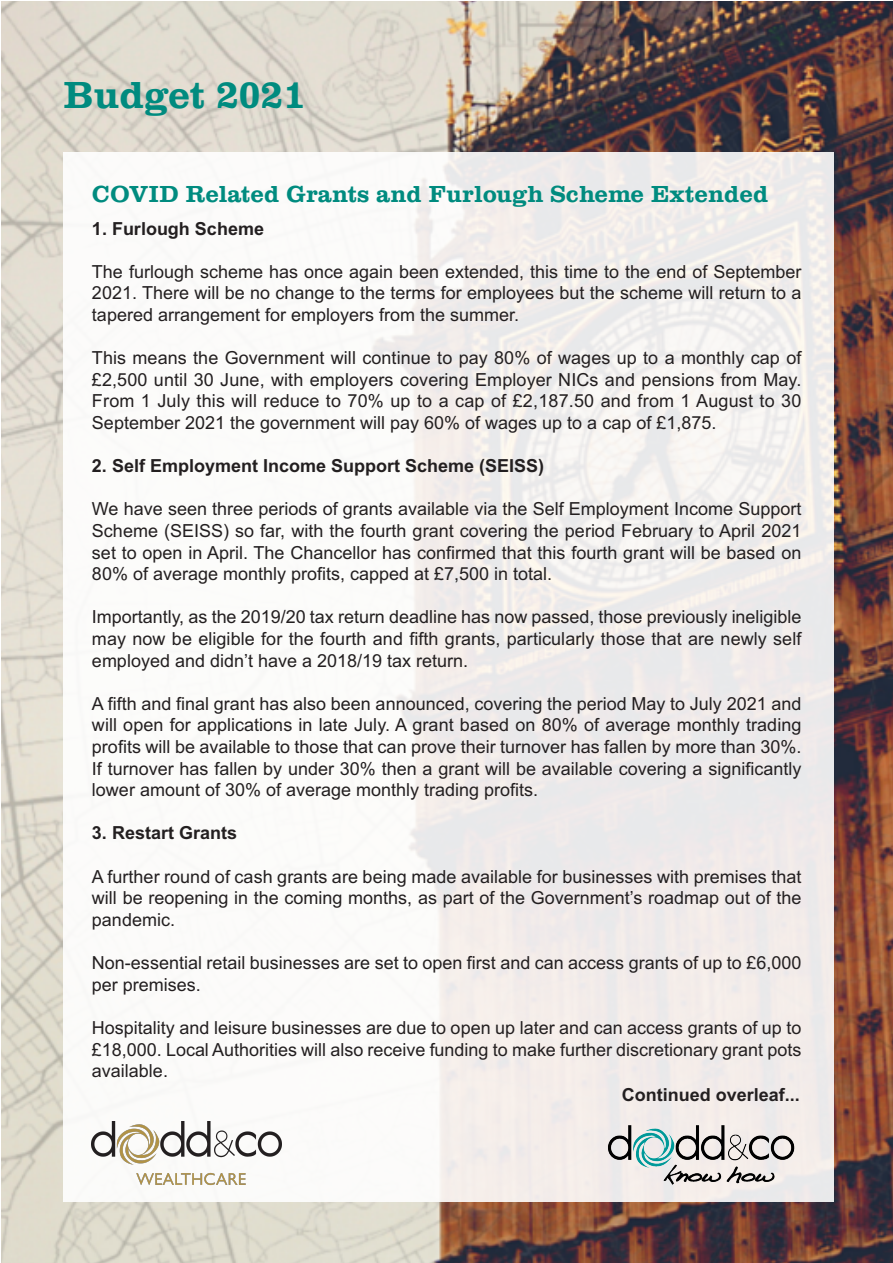
<style>
.page{position:relative;width:893px;height:1263px;background:#fff}
.page>*{position:absolute;margin:0;border:0;box-sizing:border-box;transform-origin:0 0}
.t1{font:39px "Clarendon";color:#008b7f}
.t2{font:24px "Clarendon";color:#008b7f}
.t3{font:18px/21.6px "Arial";color:#231f20;text-align:justify}
.t4{font:700 18px "Arial";color:#231f20}
</style>
<div class="page">
<img style="left:2px;top:1px;width:891px;height:1262px">
<div style="left:63px;top:152px;width:771px;height:1049px;background:#fff;opacity:.9"></div>
<img style="left:606px;top:1122px;width:195px;height:66px">
<img style="left:92px;top:1121px;width:189px;height:71px">
<h1 class="t1" style="left:63px;top:73px;width:244px">Budget 2021</h1>
<h2 class="t2" style="left:92px;top:180px;width:678px">COVID Related Grants and Furlough Scheme Extended</h2>
<p class="t4" style="left:92px;top:218px;width:174px">1. Furlough Scheme</p>
<p class="t3" style="left:92px;top:261px;width:711px">The furlough scheme has once again been extended, this time to the end of September 2021. There will be no change to the terms for employees but the scheme will return to a tapered arrangement for employers from the summer.</p>
<p class="t3" style="left:92px;top:347px;width:711px">This means the Government will continue to pay 80% of wages up to a monthly cap of £2,500 until 30 June, with employers covering Employer NICs and pensions from May.<br>From 1 July this will reduce to 70% up to a cap of £2,187.50 and from 1 August to 30<br>September 2021 the government will pay 60% of wages up to a cap of £1,875.</p>
<p class="t4" style="left:92px;top:455px;width:454px">2. Self Employment Income Support Scheme (SEISS)</p>
<p class="t3" style="left:92px;top:498px;width:711px">We have seen three periods of grants available via the Self Employment Income Support Scheme (SEISS) so far, with the fourth grant covering the period February to April 2021 set to open in April. The Chancellor has confirmed that this fourth grant will be based on 80% of average monthly profits, capped at £7,500 in total.</p>
<p class="t3" style="left:92px;top:606px;width:711px">Importantly, as the 2019/20 tax return deadline has now passed, those previously ineligible may now be eligible for the fourth and fifth grants, particularly those that are newly self employed and didn’t have a 2018/19 tax return.</p>
<p class="t3" style="left:92px;top:693px;width:711px">A fifth and final grant has also been announced, covering the period May to July 2021 and will open for applications in late July. A grant based on 80% of average monthly trading profits will be available to those that can prove their turnover has fallen by more than 30%.<br>If turnover has fallen by under 30% then a grant will be available covering a significantly lower amount of 30% of average monthly trading profits.</p>
<p class="t4" style="left:92px;top:823px;width:147px">3. Restart Grants</p>
<p class="t3" style="left:92px;top:866px;width:711px">A further round of cash grants are being made available for businesses with premises that will be reopening in the coming months, as part of the Government’s roadmap out of the pandemic.</p>
<p class="t3" style="left:92px;top:952px;width:711px">Non-essential retail businesses are set to open first and can access grants of up to £6,000 per premises.</p>
<p class="t3" style="left:92px;top:1017px;width:711px">Hospitality and leisure businesses are due to open up later and can access grants of up to £18,000. Local Authorities will also receive funding to make further discretionary grant pots available.</p>
<p class="t4" style="left:622px;top:1084px;width:180px">Continued overleaf...</p>
</div>
